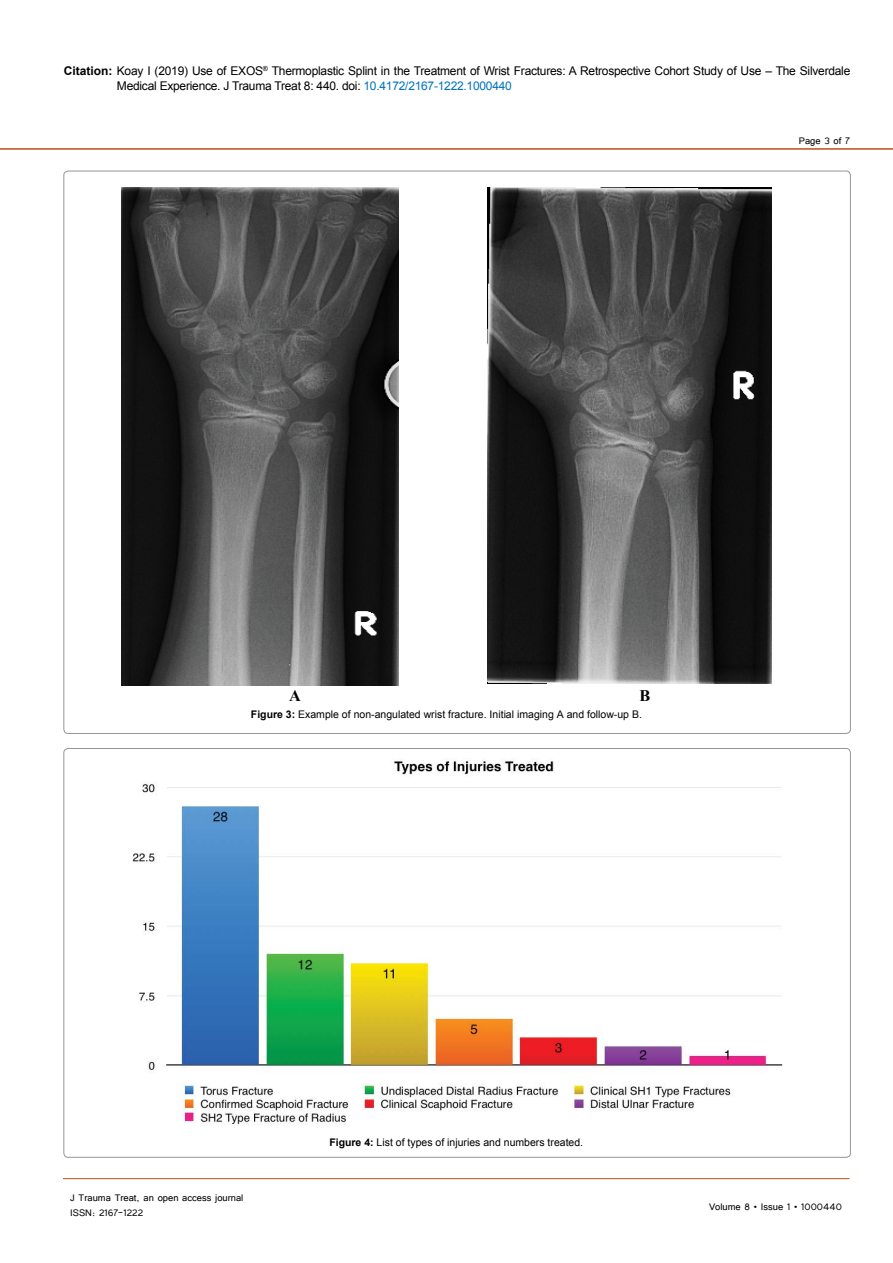
<style>
.page{position:relative;width:893px;height:1263px;background:#fff}
.page>*{position:absolute;margin:0;border:0;box-sizing:border-box;transform-origin:0 0}
.t1{font:700 16.2px "Times New Roman";color:#010101}
.t2{font:12px/14.4px "Arial";letter-spacing:-.02em;color:#000}
.t3{font:12px/14.4px "Tunga";color:#000}
.t4{font:10.5px "Arial";color:#000}
.s1{font-weight:700}
.s2{color:#0072bc}
</style>
<div class="page">
<hr style="left:63px;top:1178px;width:787px;height:1px;background:#be4f18">
<hr style="left:0;top:148px;width:893px;height:2px;background:#be4f18">
<img style="left:121px;top:187px;width:277px;height:499px">
<img style="left:488px;top:187px;width:284px;height:496px">
<img style="left:132px;top:761px;width:651px;height:364px">
<p class="t2" style="left:117px;top:64px;width:735px;text-indent:-53px"><span class="s1">Citation:</span> Koay I (2019) Use of EXOS<sup>®</sup> Thermoplastic Splint in the Treatment of Wrist Fractures: A Retrospective Cohort Study of Use – The Silverdale<br>Medical Experience. J Trauma Treat 8: 440. doi: <span class="s2">10.4172/2167-1222.1000440</span></p>
<p class="t3" style="left:799px;top:133px;width:53px">Page 3 of 7</p>
<h1 class="t1" style="left:289px;top:684px;width:13px">A</h1>
<h1 class="t1" style="left:639px;top:684px;width:12px">B</h1>
<p class="t4" style="left:251px;top:707px;width:392px"><span class="s1">Figure 3:</span> Example of non-angulated wrist fracture. Initial imaging A and follow-up B.</p>
<p class="t3" style="left:70px;top:1190px;width:175px">J Trauma Treat, an open access journal<br>ISSN: 2167-1222</p>
<p class="t4" style="left:329px;top:1135px;width:255px"><span class="s1">Figure 4:</span> List of types of injuries and numbers treated.</p>
<p class="t3" style="left:709px;top:1199px;width:135px">Volume 8 • Issue 1 • 1000440</p>
</div>
